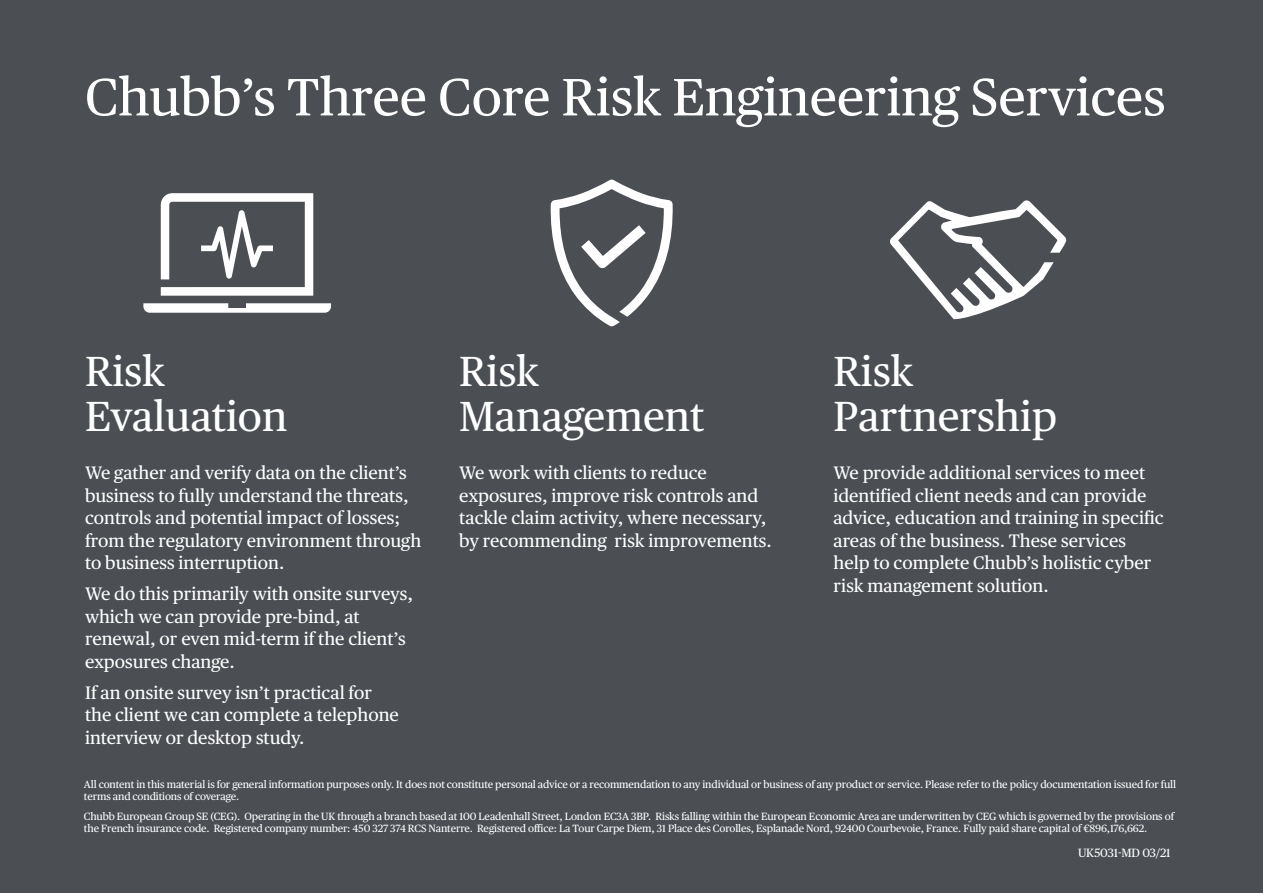
<style>
.page{position:relative;width:1263px;height:893px;background:#4b4f54}
.page>*{position:absolute;margin:0;border:0;box-sizing:border-box;transform-origin:0 0}
.t1{font:52.5px "Chubb Publico Text";color:#fff}
.t2{font:42px/45px "Chubb Publico Text";color:#fff}
.t3{font:18px/22.5px "Chubb Publico Text";color:#fff}
.t4{font:12px "Chubb Publico Text";letter-spacing:-.01em;color:#fff}
.t5{font:10.5px/12px "Chubb Publico Text";letter-spacing:-.01em;color:#fff}
</style>
<div class="page">
<svg style="left:550px;top:180px;width:123px;height:146px"></svg>
<svg style="left:143px;top:303px;width:188px;height:10px;background:#eaebeb"></svg>
<svg style="left:161px;top:193px;width:152px;height:103px"></svg>
<svg style="left:890px;top:200px;width:176px;height:119px"></svg>
<h1 class="t1" style="left:85px;top:58px;width:1082px">Chubb’s Three Core Risk Engineering Services</h1>
<h2 class="t2" style="left:85px;top:346px;width:204px">Risk<br>Evaluation</h2>
<p class="t3" style="left:85px;top:461px;width:338px">We gather and verify data on the client’s business to fully understand the threats, controls and potential impact of losses; from the regulatory environment through to business interruption.</p>
<p class="t3" style="left:85px;top:582px;width:329px">We do this primarily with onsite surveys, which we can provide pre-bind, at renewal, or even mid-term if the client’s exposures change.</p>
<p class="t3" style="left:85px;top:680px;width:315px">If an onsite survey isn’t practical for the client we can complete a telephone interview or desktop study.</p>
<h2 class="t2" style="left:459px;top:346px;width:247px">Risk<br>Management</h2>
<p class="t3" style="left:459px;top:461px;width:314px">We work with clients to reduce exposures, improve risk controls and tackle claim activity, where necessary, by recommending risk improvements.</p>
<h2 class="t2" style="left:833px;top:346px;width:225px">Risk<br>Partnership</h2>
<p class="t3" style="left:833px;top:461px;width:332px">We provide additional services to meet identified client needs and can provide advice, education and training in specific areas of the business. These services help to complete Chubb’s holistic cyber risk management solution.</p>
<p class="t5" style="left:84px;top:778px;width:1093px">All content in this material is for general information purposes only. It does not constitute personal advice or a recommendation to any individual or business of any product or service. Please refer to the policy documentation issued for full terms and conditions of coverage.</p>
<p class="t5" style="left:84px;top:810px;width:1091px">Chubb European Group SE (CEG). Operating in the UK through a branch based at 100 Leadenhall Street, London EC3A 3BP. Risks falling within the European Economic Area are underwritten by CEG which is governed by the provisions of the French insurance code. Registered company number: 450 327 374 RCS Nanterre. Registered office: La Tour Carpe Diem, 31 Place des Corolles, Esplanade Nord, 92400 Courbevoie, France. Fully paid share capital of €896,176,662.</p>
<p class="t4" style="left:1078px;top:844px;width:94px">UK5031-MD 03/21</p>
</div>
